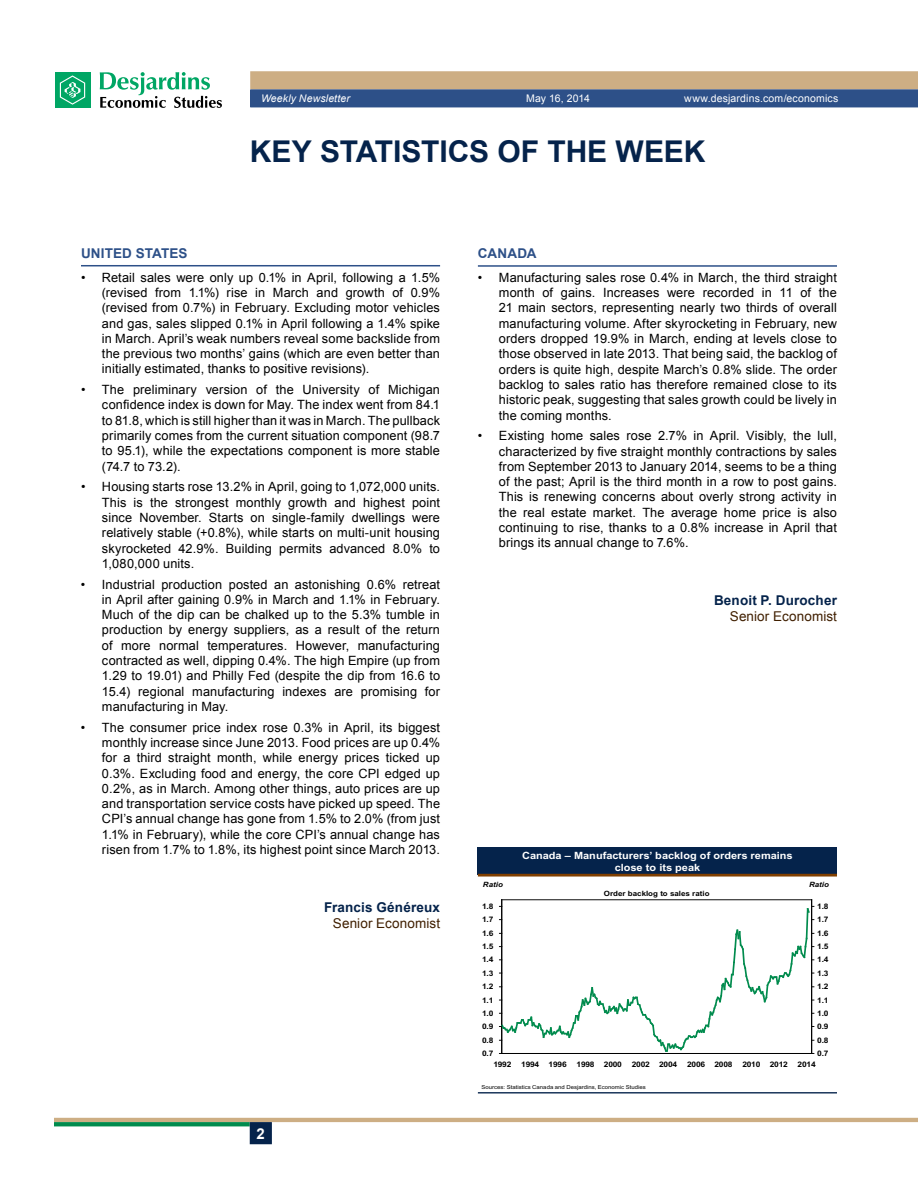
<style>
.page{position:relative;width:918px;height:1188px;background:#fff}
.page>*{position:absolute;margin:0;border:0;box-sizing:border-box;transform-origin:0 0}
.t1{font:700 30px "Arial";color:#05234b}
.t2{font:700 15px "Arial";color:#fff}
.t3{font:700 13.5px "Arial";letter-spacing:.015em;color:#05234b}
.t4{font:13.5px "Arial";letter-spacing:.01em;color:#401f00}
.t5{font:700 13.5px "Arial";letter-spacing:.01em;color:#2d5088}
.t6{font:12.75px/15.3px "Arial";letter-spacing:.01em;color:#000;text-align:justify}
.t7{font:10.5px "Arial";letter-spacing:.015em;color:#fff}
.t8{font:italic 10.5px "Arial";letter-spacing:.01em;color:#fff}
.t9{font:10.5px "Arial";letter-spacing:-.005em;color:#fff}
.t10{font:700 10.05px/12px "Arial";color:#fff;text-align:center;scale:1.1 1}
.t11{font:700 7.65px "Arial";letter-spacing:-.025em;color:#000;scale:1.1 1}
.t12{font:700 7.2px "Arial";color:#000;scale:1.1 1}
.t13{font:italic 700 7.2px "Arial";color:#000;scale:1.1 1}
.t14{font:5.4px "Arial";letter-spacing:.005em;color:#000;scale:1.1 1}
</style>
<div class="page">
<hr style="left:54px;top:1118px;width:864px;height:4px;background:#cdae84">
<svg style="left:54px;top:1122px;width:196px;height:4px"></svg>
<div style="left:250px;top:1122px;width:22px;height:22px;background:#05234b;border:2px solid #05234b"></div>
<svg style="left:250px;top:71px;width:668px;height:36px;background:#7f8087"></svg>
<div style="left:55px;top:72px;width:35px;height:36px;background:#00a664"></div>
<svg style="left:60px;top:75px;width:25px;height:30px"></svg>
<svg style="left:100px;top:72px;width:122px;height:36px"></svg>
<hr style="left:81px;top:265px;width:359px;height:1px;background:#2d5088">
<hr style="left:478px;top:265px;width:359px;height:2px;background:#2d5088">
<div style="left:478px;top:848px;width:359px;height:27px;background:#05234b"></div>
<hr style="left:478px;top:874px;width:359px;height:3px;background:#803f00">
<hr style="left:478px;top:1092px;width:359px;height:2px;background:#05234b">
<hr style="left:502px;top:900px;width:310px;height:1px;background:#000">
<hr style="left:501px;top:900px;width:1px;height:153px;background:#000">
<hr style="left:811px;top:900px;width:1px;height:153px;background:#000">
<svg style="left:499px;top:906px;width:315px;height:148px"></svg>
<p class="t8" style="left:261px;top:92px;width:91px">Weekly Newsletter</p>
<p class="t9" style="left:526px;top:92px;width:65px">May 16, 2014</p>
<p class="t7" style="left:684px;top:92px;width:156px">www.desjardins.com/economics</p>
<h1 class="t1" style="left:250px;top:132px;width:452px">Key Statistics of the Week</h1>
<p class="t5" style="left:81px;top:245px;width:107px">United States</p>
<p class="t6" style="left:102px;top:270px;width:340px;text-indent:-21px">• Retail sales were only up 0.1% in April, following a 1.5% (revised from 1.1%) rise in March and growth of 0.9% (revised from 0.7%) in February. Excluding motor vehicles and gas, sales slipped 0.1% in April following a 1.4% spike in March. April’s weak numbers reveal some backslide from the previous two months’ gains (which are even better than initially estimated, thanks to positive revisions).</p>
<p class="t6" style="left:102px;top:382px;width:340px;text-indent:-21px">• The preliminary version of the University of Michigan confidence index is down for May. The index went from 84.1 to 81.8, which is still higher than it was in March. The pullback primarily comes from the current situation component (98.7 to 95.1), while the expectations component is more stable (74.7 to 73.2).</p>
<p class="t6" style="left:102px;top:479px;width:340px;text-indent:-21px">• Housing starts rose 13.2% in April, going to 1,072,000 units.<br>This is the strongest monthly growth and highest point since November. Starts on single-family dwellings were relatively stable (+0.8%), while starts on multi-unit housing skyrocketed 42.9%. Building permits advanced 8.0% to 1,080,000 units.</p>
<p class="t6" style="left:102px;top:577px;width:340px;text-indent:-21px">• Industrial production posted an astonishing 0.6% retreat in April after gaining 0.9% in March and 1.1% in February.<br>Much of the dip can be chalked up to the 5.3% tumble in production by energy suppliers, as a result of the return of more normal temperatures. However, manufacturing contracted as well, dipping 0.4%. The high Empire (up from 1.29 to 19.01) and Philly Fed (despite the dip from 16.6 to 15.4) regional manufacturing indexes are promising for manufacturing in May.</p>
<p class="t6" style="left:102px;top:720px;width:340px;text-indent:-21px">• The consumer price index rose 0.3% in April, its biggest monthly increase since June 2013. Food prices are up 0.4% for a third straight month, while energy prices ticked up 0.3%. Excluding food and energy, the core CPI edged up 0.2%, as in March. Among other things, auto prices are up and transportation service costs have picked up speed. The CPI’s annual change has gone from 1.5% to 2.0% (from just 1.1% in February), while the core CPI’s annual change has risen from 1.7% to 1.8%, its highest point since March 2013.</p>
<p class="t3" style="left:324px;top:898px;width:117px">Francis Généreux</p>
<p class="t4" style="left:333px;top:914px;width:109px">Senior Economist</p>
<p class="t2" style="left:257px;top:1124px;width:10px">2</p>
<p class="t5" style="left:478px;top:245px;width:41px">Canada</p>
<p class="t6" style="left:499px;top:270px;width:340px;text-indent:-21px">• Manufacturing sales rose 0.4% in March, the third straight month of gains. Increases were recorded in 11 of the 21 main sectors, representing nearly two thirds of overall manufacturing volume. After skyrocketing in February, new orders dropped 19.9% in March, ending at levels close to those observed in late 2013. That being said, the backlog of orders is quite high, despite March’s 0.8% slide. The order backlog to sales ratio has therefore remained close to its historic peak, suggesting that sales growth could be lively in the coming months.</p>
<p class="t6" style="left:499px;top:428px;width:340px;text-indent:-21px">• Existing home sales rose 2.7% in April. Visibly, the lull, characterized by five straight monthly contractions by sales from September 2013 to January 2014, seems to be a thing of the past; April is the third month in a row to post gains.<br>This is renewing concerns about overly strong activity in the real estate market. The average home price is also continuing to rise, thanks to a 0.8% increase in April that brings its annual change to 7.6%.</p>
<p class="t3" style="left:714px;top:591px;width:125px">Benoit P. Durocher</p>
<p class="t4" style="left:730px;top:608px;width:109px">Senior Economist</p>
<p class="t10" style="left:522px;top:850px;width:247px">Canada – Manufacturers’ backlog of orders remains close to its peak</p>
<p class="t13" style="left:483px;top:881px;width:20px">Ratio</p>
<p class="t13" style="left:809px;top:881px;width:20px">Ratio</p>
<p class="t12" style="left:604px;top:889px;width:97px">Order backlog to sales ratio</p>
<p class="t11" style="left:482px;top:902px;width:12px">1.8</p>
<p class="t11" style="left:817px;top:902px;width:12px">1.8</p>
<p class="t11" style="left:482px;top:915px;width:12px">1.7</p>
<p class="t11" style="left:817px;top:915px;width:12px">1.7</p>
<p class="t11" style="left:482px;top:929px;width:12px">1.6</p>
<p class="t11" style="left:817px;top:929px;width:12px">1.6</p>
<p class="t11" style="left:482px;top:942px;width:12px">1.5</p>
<p class="t11" style="left:817px;top:942px;width:12px">1.5</p>
<p class="t11" style="left:482px;top:955px;width:12px">1.4</p>
<p class="t11" style="left:817px;top:955px;width:12px">1.4</p>
<p class="t11" style="left:482px;top:968px;width:12px">1.3</p>
<p class="t11" style="left:817px;top:968px;width:12px">1.3</p>
<p class="t11" style="left:482px;top:982px;width:12px">1.2</p>
<p class="t11" style="left:817px;top:982px;width:12px">1.2</p>
<p class="t11" style="left:482px;top:995px;width:12px">1.1</p>
<p class="t11" style="left:817px;top:995px;width:12px">1.1</p>
<p class="t11" style="left:482px;top:1009px;width:12px">1.0</p>
<p class="t11" style="left:817px;top:1009px;width:12px">1.0</p>
<p class="t11" style="left:482px;top:1022px;width:12px">0.9</p>
<p class="t11" style="left:817px;top:1022px;width:12px">0.9</p>
<p class="t11" style="left:482px;top:1036px;width:12px">0.8</p>
<p class="t11" style="left:817px;top:1036px;width:12px">0.8</p>
<p class="t11" style="left:482px;top:1049px;width:12px">0.7</p>
<p class="t11" style="left:817px;top:1049px;width:12px">0.7</p>
<p class="t11" style="left:493px;top:1060px;width:18px">1992</p>
<p class="t11" style="left:521px;top:1060px;width:43px">1994 1996</p>
<p class="t11" style="left:577px;top:1060px;width:43px">1998 2000</p>
<p class="t11" style="left:632px;top:1060px;width:43px">2002 2004</p>
<p class="t11" style="left:687px;top:1060px;width:43px">2006 2008</p>
<p class="t11" style="left:742px;top:1060px;width:43px">2010 2012</p>
<p class="t11" style="left:798px;top:1060px;width:18px">2014</p>
<p class="t14" style="left:481px;top:1084px;width:151px">Sources: Statistics Canada and Desjardins, Economic Studies</p>
</div>
